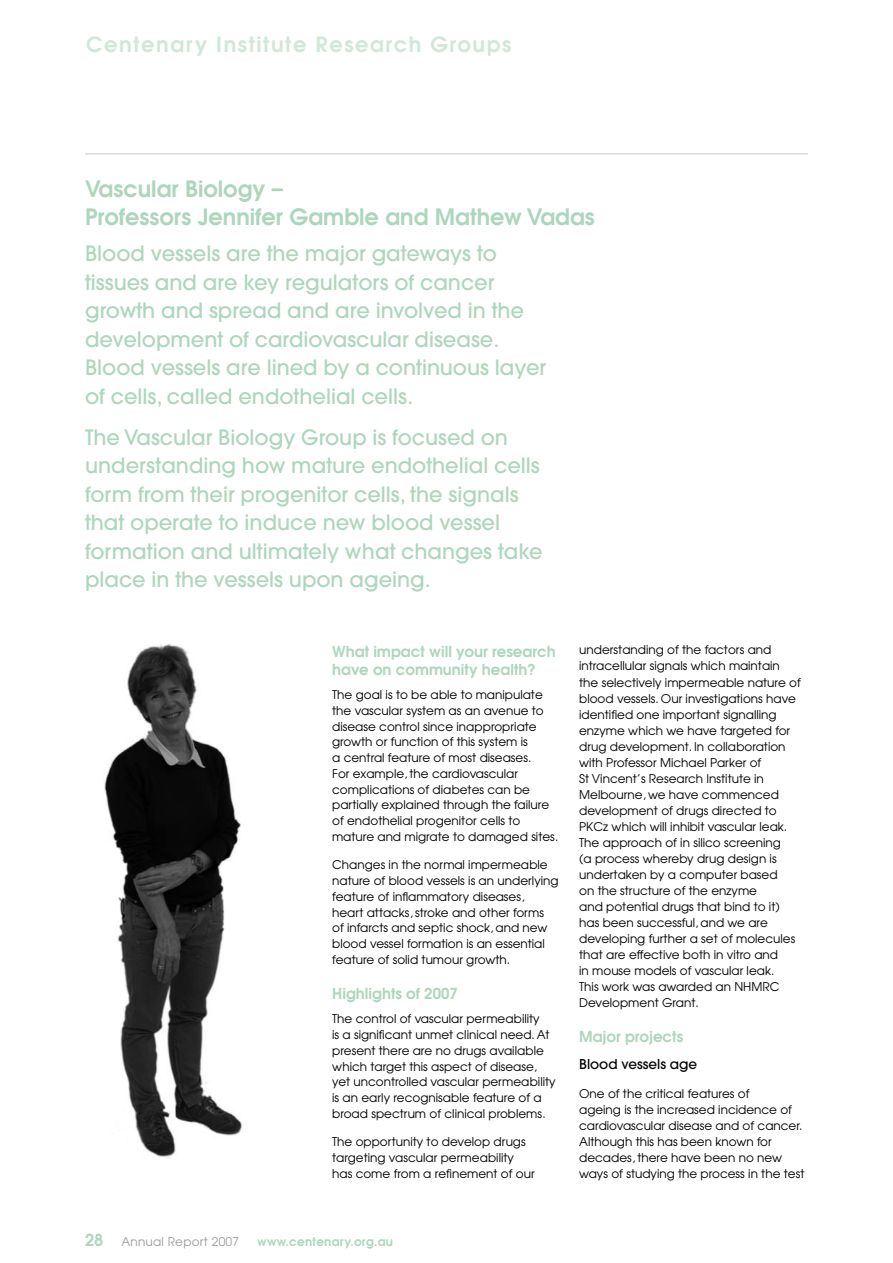
<style>
.page{position:relative;width:893px;height:1263px;background:#fff}
.page>*{position:absolute;margin:0;border:0;box-sizing:border-box;transform-origin:0 0}
.t1{font:600 22.5px/28.5px "Avant Garde";color:#add6bc}
.t2{font:500 21px/28.5px "Avant Garde";color:#add6bc}
.t3{font:600 21px "Avant Garde";letter-spacing:.075em;color:#d1e7d8}
.t4{font:600 16.5px "Avant Garde";color:#add6bc}
.t5{font:600 15px/18px "Avant Garde";color:#add6bc}
.t6{font:500 13.5px "Avant Garde";color:#000}
.t7{font:12px/16px "Avant Garde";color:#000}
.t8{font:600 12px "Avant Garde";letter-spacing:.02em;color:#add6bc}
.t9{font:12px "Avant Garde";letter-spacing:.02em;color:#9c9d9f}
</style>
<div class="page">
<hr style="left:85px;top:153px;width:723px;height:2px;background:#d9dadb">
<img style="left:104px;top:644px;width:138px;height:514px">
<h2 class="t3" style="left:86px;top:31px;width:427px">Centenary Institute Research Groups</h2>
<h1 class="t1" style="left:85px;top:174px;width:511px">Vascular Biology –<br>Professors Jennifer Gamble and Mathew Vadas</h1>
<p class="t2" style="left:85px;top:239px;width:463px">Blood vessels are the major gateways to tissues and are key regulators of cancer growth and spread and are involved in the development of cardiovascular disease.<br>Blood vessels are lined by a continuous layer of cells, called endothelial cells.</p>
<p class="t2" style="left:85px;top:423px;width:459px">The Vascular Biology Group is focused on understanding how mature endothelial cells form from their progenitor cells, the signals that operate to induce new blood vessel formation and ultimately what changes take place in the vessels upon ageing.</p>
<p class="t5" style="left:332px;top:642px;width:225px">What impact will your research have on community health?</p>
<p class="t7" style="left:332px;top:686px;width:228px">The goal is to be able to manipulate the vascular system as an avenue to disease control since inappropriate growth or function of this system is<br>a central feature of most diseases.<br>For example, the cardiovascular complications of diabetes can be partially explained through the failure of endothelial progenitor cells to mature and migrate to damaged sites.</p>
<p class="t7" style="left:332px;top:857px;width:228px">Changes in the normal impermeable nature of blood vessels is an underlying feature of inflammatory diseases, heart attacks, stroke and other forms of infarcts and septic shock, and new blood vessel formation is an essential feature of solid tumour growth.</p>
<p class="t5" style="left:332px;top:984px;width:127px">Highlights of 2007</p>
<p class="t7" style="left:332px;top:1011px;width:225px">The control of vascular permeability<br>is a significant unmet clinical need. At present there are no drugs available which target this aspect of disease, yet uncontrolled vascular permeability is an early recognisable feature of a broad spectrum of clinical problems.</p>
<p class="t7" style="left:332px;top:1134px;width:204px">The opportunity to develop drugs targeting vascular permeability has come from a refinement of our</p>
<p class="t7" style="left:579px;top:642px;width:223px">understanding of the factors and intracellular signals which maintain the selectively impermeable nature of blood vessels. Our investigations have identified one important signalling enzyme which we have targeted for drug development. In collaboration with Professor Michael Parker of<br>St Vincent’s Research Institute in Melbourne, we have commenced development of drugs directed to PKCz which will inhibit vascular leak.<br>The approach of in silico screening<br>(a process whereby drug design is undertaken by a computer based<br>on the structure of the enzyme<br>and potential drugs that bind to it) has been successful, and we are developing further a set of molecules that are effective both in vitro and<br>in mouse models of vascular leak.<br>This work was awarded an NHMRC Development Grant.</p>
<p class="t5" style="left:579px;top:1027px;width:106px">Major projects</p>
<p class="t6" style="left:579px;top:1056px;width:120px">Blood vessels age</p>
<p class="t7" style="left:579px;top:1085px;width:227px">One of the critical features of<br>ageing is the increased incidence of cardiovascular disease and of cancer.<br>Although this has been known for decades, there have been no new ways of studying the process in the test</p>
<h3 class="t4" style="left:85px;top:1229px;width:20px">28</h3>
<p class="t9" style="left:121px;top:1234px;width:119px">Annual Report 2007</p>
<p class="t8" style="left:257px;top:1234px;width:137px">www.centenary.org.au</p>
</div>
